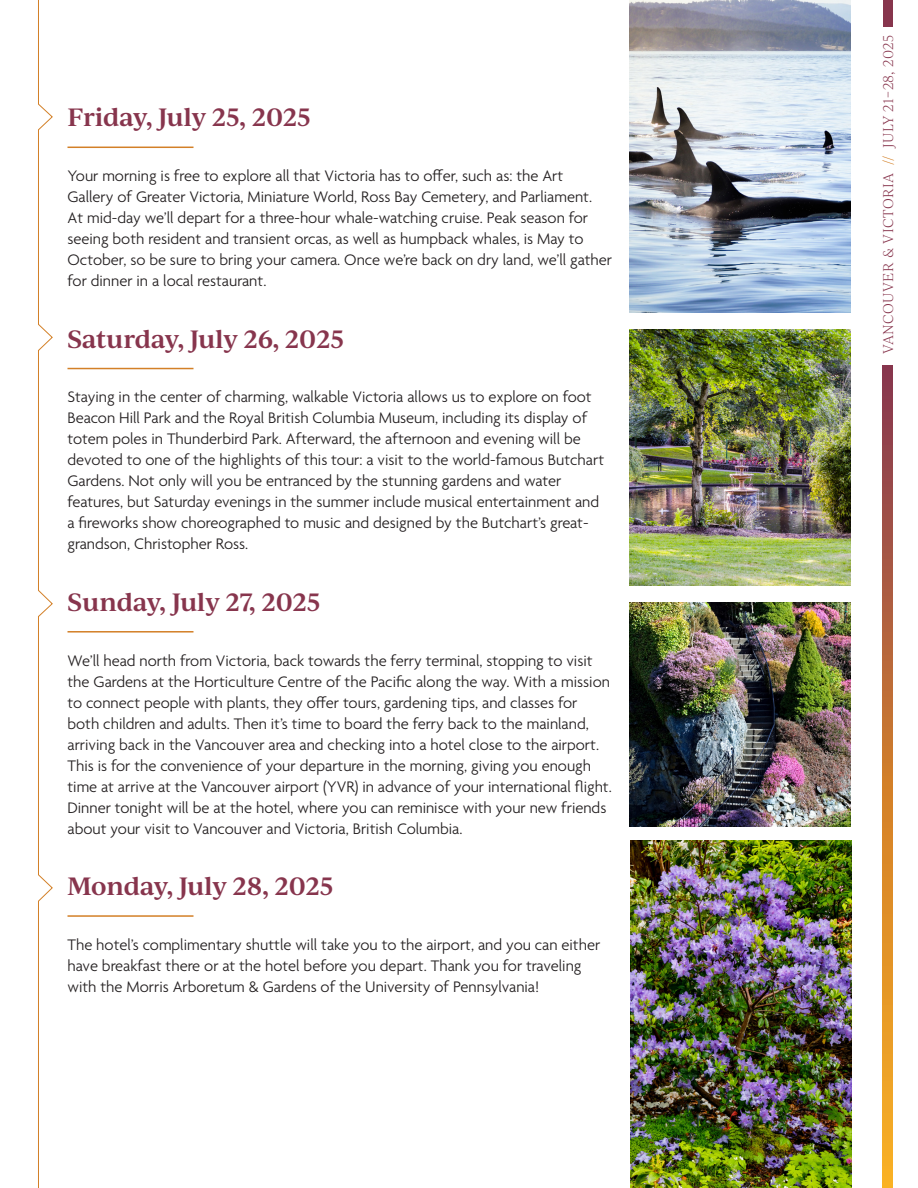
<style>
.page{position:relative;width:918px;height:1188px;background:#fff}
.page>*{position:absolute;margin:0;border:0;box-sizing:border-box;transform-origin:0 0}
.t1{font:600 24px "Ivy Journal";letter-spacing:-.015em;color:#87354d}
.t2{font:300 16.5px/21px "Agenda";color:#231f20}
.t3{font:300 13.5px "Ivy Journal";letter-spacing:.03em;color:#87354d}
.s1{color:#d38027}
</style>
<div class="page">
<img style="left:631px;top:841px;width:221px;height:347px">
<hr style="left:68px;top:147px;width:126px;height:1px;background:#d38027">
<hr style="left:68px;top:368px;width:126px;height:1px;background:#d38027">
<hr style="left:68px;top:631px;width:126px;height:2px;background:#d38027">
<hr style="left:68px;top:915px;width:126px;height:2px;background:#d38027">
<svg style="left:38px;top:0;width:15px;height:1188px"></svg>
<div style="left:883px;top:0;width:9px;height:27px;background:#87354d"></div>
<svg style="left:883px;top:366px;width:9px;height:822px"></svg>
<img style="left:630px;top:329px;width:220px;height:256px">
<img style="left:630px;top:0;width:220px;height:313px">
<img style="left:630px;top:603px;width:220px;height:223px">
<p class="t1" style="left:68px;top:100px;width:245px">Friday, July 25, 2025</p>
<p class="t2" style="left:68px;top:166px;width:546px">Your morning is free to explore all that Victoria has to offer, such as: the Art Gallery of Greater Victoria, Miniature World, Ross Bay Cemetery, and Parliament.<br>At mid-day we’ll depart for a three-hour whale-watching cruise. Peak season for seeing both resident and transient orcas, as well as humpback whales, is May to October, so be sure to bring your camera. Once we’re back on dry land, we’ll gather for dinner in a local restaurant.</p>
<p class="t1" style="left:68px;top:321px;width:279px">Saturday, July 26, 2025</p>
<p class="t2" style="left:68px;top:388px;width:538px">Staying in the center of charming, walkable Victoria allows us to explore on foot Beacon Hill Park and the Royal British Columbia Museum, including its display of totem poles in Thunderbird Park. Afterward, the afternoon and evening will be devoted to one of the highlights of this tour: a visit to the world-famous Butchart Gardens. Not only will you be entranced by the stunning gardens and water features, but Saturday evenings in the summer include musical entertainment and a fireworks show choreographed to music and designed by the Butchart’s great&shy;grandson, Christopher Ross.</p>
<p class="t1" style="left:68px;top:584px;width:255px">Sunday, July 27, 2025</p>
<p class="t2" style="left:68px;top:651px;width:546px">We’ll head north from Victoria, back towards the ferry terminal, stopping to visit the Gardens at the Horticulture Centre of the Pacific along the way. With a mission to connect people with plants, they offer tours, gardening tips, and classes for both children and adults. Then it’s time to board the ferry back to the mainland, arriving back in the Vancouver area and checking into a hotel close to the airport.<br>This is for the convenience of your departure in the morning, giving you enough time at arrive at the Vancouver airport (YVR) in advance of your international flight.<br>Dinner tonight will be at the hotel, where you can reminisce with your new friends about your visit to Vancouver and Victoria, British Columbia.</p>
<p class="t1" style="left:68px;top:868px;width:268px">Monday, July 28, 2025</p>
<p class="t2" style="left:68px;top:935px;width:534px">The hotel’s complimentary shuttle will take you to the airport, and you can either have breakfast there or at the hotel before you depart. Thank you for traveling with the Morris Arboretum &amp; Gardens of the University of Pennsylvania!</p>
<p class="t3" style="left:879px;top:354px;width:321px;rotate:-90deg">VANCOUVER &amp; VICTORIA <span class="s1">//</span> JULY 21–28, 2025</p>
</div>
